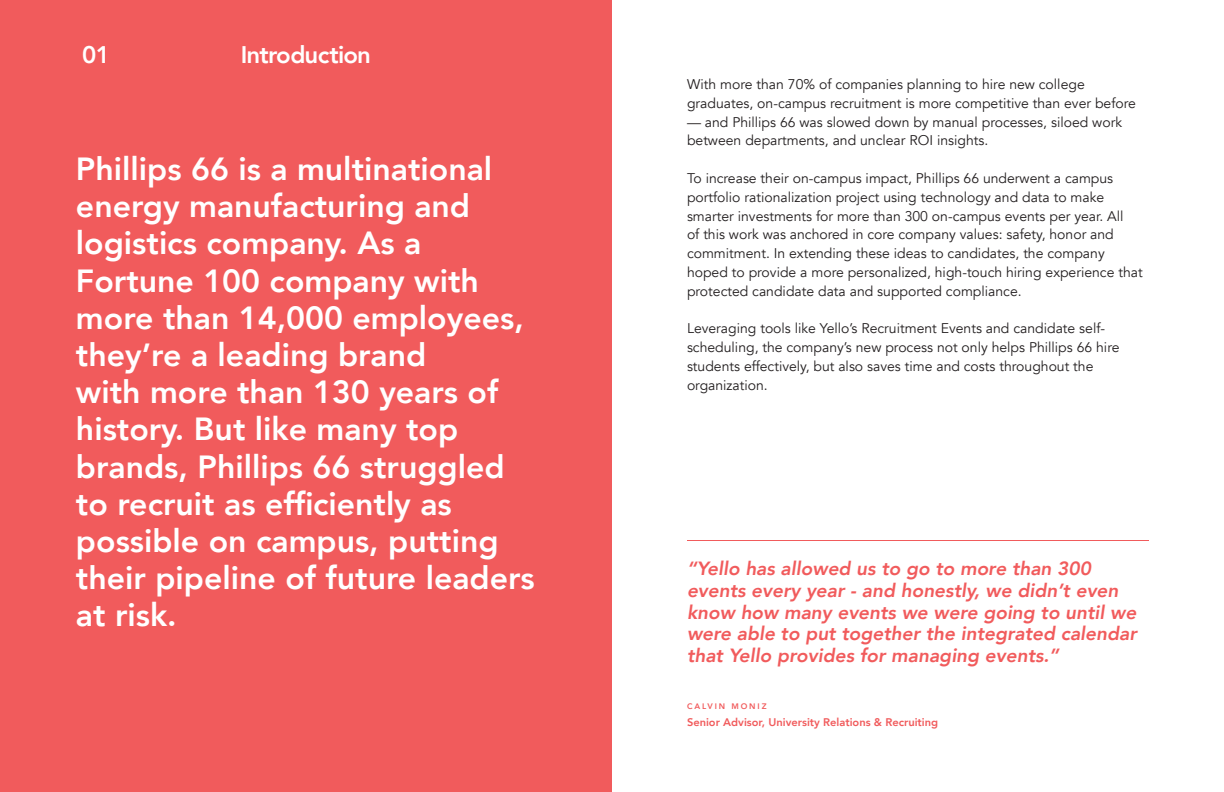
<style>
.page{position:relative;width:1224px;height:792px;background:#fff}
.page>*{position:absolute;margin:0;border:0;box-sizing:border-box;transform-origin:0 0}
.t1{font:800 32px/37.2px "Avenir";color:#fff}
.t2{font:800 24px "Avenir";letter-spacing:-.03em;color:#fff}
.t3{font:italic 800 19.1px/21.6px "Avenir";color:#f15b5c}
.t4{font:14px/18.8px "Avenir";color:#231f20}
.t5{font:800 11.1px "Avenir";color:#f15b5c}
.t6{font:800 8px "Avenir";letter-spacing:.24em;color:#f15b5c}
</style>
<div class="page">
<div style="left:0;top:0;width:612px;height:792px;background:#f15b5c"></div>
<hr style="left:687px;top:540px;width:462px;height:1px;background:#f15b5c">
<h2 class="t2" style="left:82px;top:45px;width:29px">01</h2>
<h2 class="t2" style="left:241px;top:45px;width:132px">Introduction</h2>
<p class="t1" style="left:76px;top:153px;width:460px">Phillips 66 is a multinational energy manufacturing and logistics company. As a<br>Fortune 100 company with more than 14,000 employees, they’re a leading brand<br>with more than 130 years of history. But like many top brands, Phillips 66 struggled to recruit as efficiently as possible on campus, putting their pipeline of future leaders at risk.</p>
<p class="t4" style="left:687px;top:76px;width:451px">With more than 70% of companies planning to hire new college graduates, on-campus recruitment is more competitive than ever before</p>
<p class="t4" style="left:687px;top:114px;width:437px">— and Phillips 66 was slowed down by manual processes, siloed work between departments, and unclear ROI insights.</p>
<p class="t4" style="left:687px;top:170px;width:457px">To increase their on-campus impact, Phillips 66 underwent a campus portfolio rationalization project using technology and data to make smarter investments for more than 300 on-campus events per year. All<br>of this work was anchored in core company values: safety, honor and commitment. In extending these ideas to candidates, the company hoped to provide a more personalized, high-touch hiring experience that protected candidate data and supported compliance.</p>
<p class="t4" style="left:687px;top:321px;width:434px">Leveraging tools like Yello’s Recruitment Events and candidate self&shy;scheduling, the company’s new process not only helps Phillips 66 hire students effectively, but also saves time and costs throughout the organization.</p>
<h3 class="t3" style="left:687px;top:559px;width:451px">“Yello has allowed us to go to more than 300 events every year - and honestly, we didn’t even know how many events we were going to until we were able to put together the integrated calendar that Yello provides for managing events.”</h3>
<p class="t6" style="left:687px;top:703px;width:81px">CALVIN MONIZ</p>
<p class="t5" style="left:687px;top:717px;width:253px">Senior Advisor, University Relations &amp; Recruiting</p>
</div>
